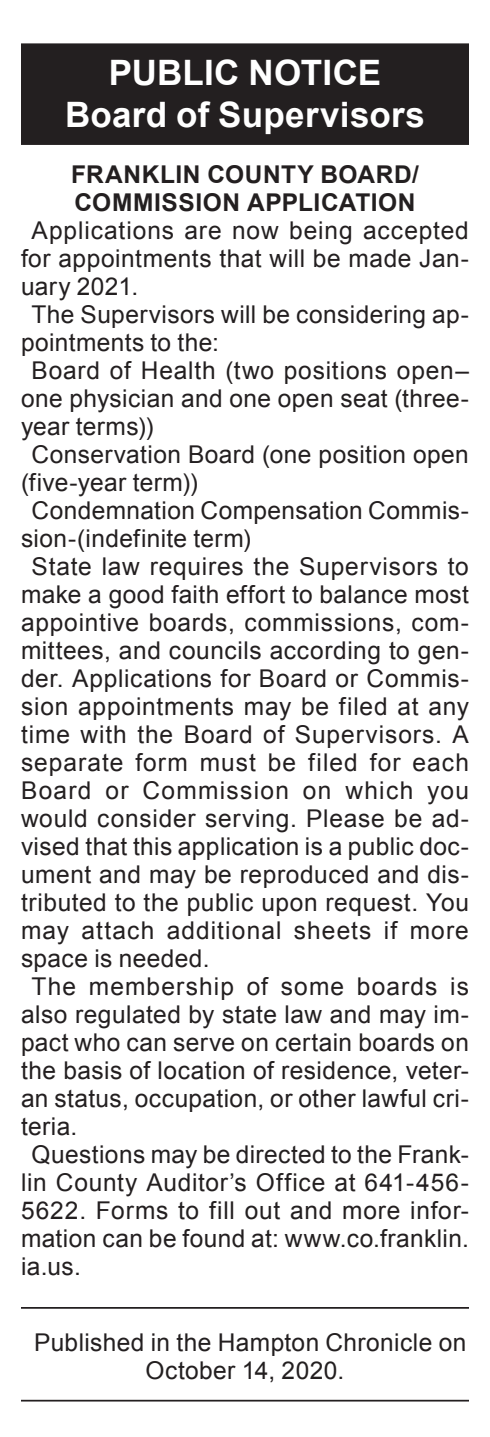
<style>
.page{position:relative;width:490px;height:1437px;background:#fff}
.page>*{position:absolute;margin:0;border:0;box-sizing:border-box;transform-origin:0 0}
.Reversed_Heading_Tit{font:700 35px "Arial";letter-spacing:.005em;color:#fff}
.Reversed_Heading_All{font:700 35px "Arial";letter-spacing:.005em;color:#fff}
._1_Column_Arial{font:24.5px/28px "Arial";letter-spacing:.02em;color:#231f20;text-align:justify}
._1st_Heading{font:700 24.5px/28px "Arial";letter-spacing:.025em;color:#231f20}
</style>
<div class="page">
<div style="left:21px;top:43px;width:448px;height:60px;background:#231f20"></div>
<div style="left:21px;top:85px;width:448px;height:60px;background:#231f20"></div>
<hr style="left:21px;top:1306px;width:448px;height:2px;background:#231f20">
<hr style="left:21px;top:1399px;width:448px;height:2px;background:#231f20">
<p class="Reversed_Heading_All" style="left:109px;top:49px;width:274px">PUBLIC NOTICE</p>
<p class="Reversed_Heading_Tit" style="left:65px;top:91px;width:361px">Board of Supervisors</p>
<p class="_1st_Heading" style="left:71px;top:161px;width:349px">FRANKLIN COUNTY BOARD/<br>COMMISSION APPLICATION</p>
<p class="_1_Column_Arial" style="left:21px;top:217px;width:449px;text-indent:10px">Applications are now being accepted for appointments that will be made Jan&shy;uary 2021.</p>
<p class="_1_Column_Arial" style="left:21px;top:301px;width:449px;text-indent:10px">The Supervisors will be considering ap&shy;pointments to the:</p>
<p class="_1_Column_Arial" style="left:21px;top:357px;width:450px;text-indent:10px">Board of Health (two positions open– one physician and one open seat (three&shy;year terms))</p>
<p class="_1_Column_Arial" style="left:21px;top:441px;width:449px;text-indent:10px">Conservation Board (one position open (five-year term))</p>
<p class="_1_Column_Arial" style="left:21px;top:497px;width:449px;text-indent:10px">Condemnation Compensation Commis&shy;sion-(indefinite term)</p>
<p class="_1_Column_Arial" style="left:21px;top:553px;width:450px;text-indent:10px">State law requires the Supervisors to make a good faith effort to balance most appointive boards, commissions, com&shy;mittees, and councils according to gen&shy;der. Applications for Board or Commis&shy;sion appointments may be filed at any time with the Board of Supervisors. A separate form must be filed for each Board or Commission on which you would consider serving. Please be ad&shy;vised that this application is a public doc&shy;ument and may be reproduced and dis&shy;tributed to the public upon request. You may attach additional sheets if more space is needed.</p>
<p class="_1_Column_Arial" style="left:21px;top:973px;width:450px;text-indent:10px">The membership of some boards is also regulated by state law and may im&shy;pact who can serve on certain boards on the basis of location of residence, veter&shy;an status, occupation, or other lawful cri&shy;teria.</p>
<p class="_1_Column_Arial" style="left:21px;top:1141px;width:449px;text-indent:10px">Questions may be directed to the Frank&shy;lin County Auditor’s Office at 641-456- 5622. Forms to fill out and more infor&shy;mation can be found at: www.co.franklin. ia.us.</p>
<p class="_1_Column_Arial" style="left:34px;top:1328px;width:434px;text-align:center">Published in the Hampton Chronicle on<br>October 14, 2020.</p>
</div>
